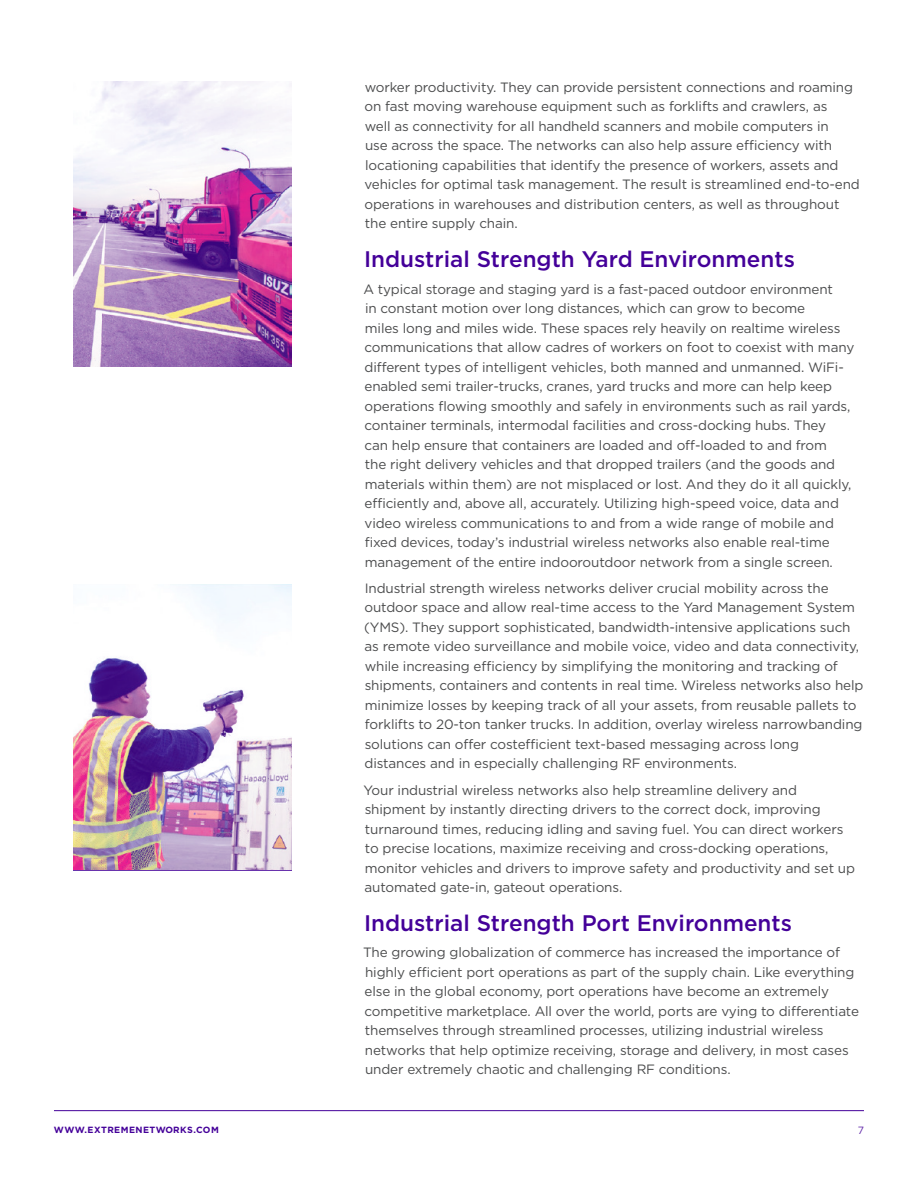
<style>
.page{position:relative;width:918px;height:1188px;background:#fff}
.page>*{position:absolute;margin:0;border:0;box-sizing:border-box;transform-origin:0 0}
.t1{font:500 22.5px "Gotham";color:#409}
.Body{font:13.5px/19.5px "Gotham";letter-spacing:-.01em;color:#4b4c4d}
.t2{font:10.5px "Gotham";color:#6026a8}
.t3{font:700 9px "Gotham";letter-spacing:.05em;color:#409}
</style>
<div class="page">
<hr style="left:54px;top:1110px;width:810px;height:1px;background:#409">
<img style="left:73px;top:81px;width:218px;height:285px">
<img style="left:73px;top:585px;width:218px;height:285px">
<p class="Body" style="left:365px;top:77px;width:497px">worker productivity. They can provide persistent connections and roaming on fast moving warehouse equipment such as forklifts and crawlers, as<br>well as connectivity for all handheld scanners and mobile computers in<br>use across the space. The networks can also help assure efficiency with locationing capabilities that identify the presence of workers, assets and vehicles for optimal task management. The result is streamlined end-to-end operations in warehouses and distribution centers, as well as throughout the entire supply chain.</p>
<h2 class="t1" style="left:364px;top:245px;width:432px">Industrial Strength Yard Environments</h2>
<p class="Body" style="left:363px;top:279px;width:492px">A typical storage and staging yard is a fast-paced outdoor environment<br>in constant motion over long distances, which can grow to become<br>miles long and miles wide. These spaces rely heavily on realtime wireless communications that allow cadres of workers on foot to coexist with many different types of intelligent vehicles, both manned and unmanned. WiFi&shy;enabled semi trailer-trucks, cranes, yard trucks and more can help keep operations flowing smoothly and safely in environments such as rail yards, container terminals, intermodal facilities and cross-docking hubs. They<br>can help ensure that containers are loaded and off-loaded to and from<br>the right delivery vehicles and that dropped trailers (and the goods and materials within them) are not misplaced or lost. And they do it all quickly, efficiently and, above all, accurately. Utilizing high-speed voice, data and video wireless communications to and from a wide range of mobile and fixed devices, today’s industrial wireless networks also enable real-time management of the entire indooroutdoor network from a single screen.</p>
<p class="Body" style="left:364px;top:578px;width:501px">Industrial strength wireless networks deliver crucial mobility across the outdoor space and allow real-time access to the Yard Management System (YMS). They support sophisticated, bandwidth-intensive applications such as remote video surveillance and mobile voice, video and data connectivity, while increasing efficiency by simplifying the monitoring and tracking of shipments, containers and contents in real time. Wireless networks also help minimize losses by keeping track of all your assets, from reusable pallets to forklifts to 20-ton tanker trucks. In addition, overlay wireless narrowbanding solutions can offer costefficient text-based messaging across long distances and in especially challenging RF environments.</p>
<p class="Body" style="left:364px;top:780px;width:493px">Your industrial wireless networks also help streamline delivery and shipment by instantly directing drivers to the correct dock, improving turnaround times, reducing idling and saving fuel. You can direct workers to precise locations, maximize receiving and cross-docking operations, monitor vehicles and drivers to improve safety and productivity and set up automated gate-in, gateout operations.</p>
<h2 class="t1" style="left:364px;top:908px;width:429px">Industrial Strength Port Environments</h2>
<p class="Body" style="left:363px;top:942px;width:497px">The growing globalization of commerce has increased the importance of highly efficient port operations as part of the supply chain. Like everything else in the global economy, port operations have become an extremely competitive marketplace. All over the world, ports are vying to differentiate themselves through streamlined processes, utilizing industrial wireless networks that help optimize receiving, storage and delivery, in most cases under extremely chaotic and challenging RF conditions.</p>
<p class="t3" style="left:54px;top:1124px;width:166px">WWW.EXTREMENETWORKS.COM</p>
<p class="t2" style="left:858px;top:1124px;width:8px">7</p>
</div>
